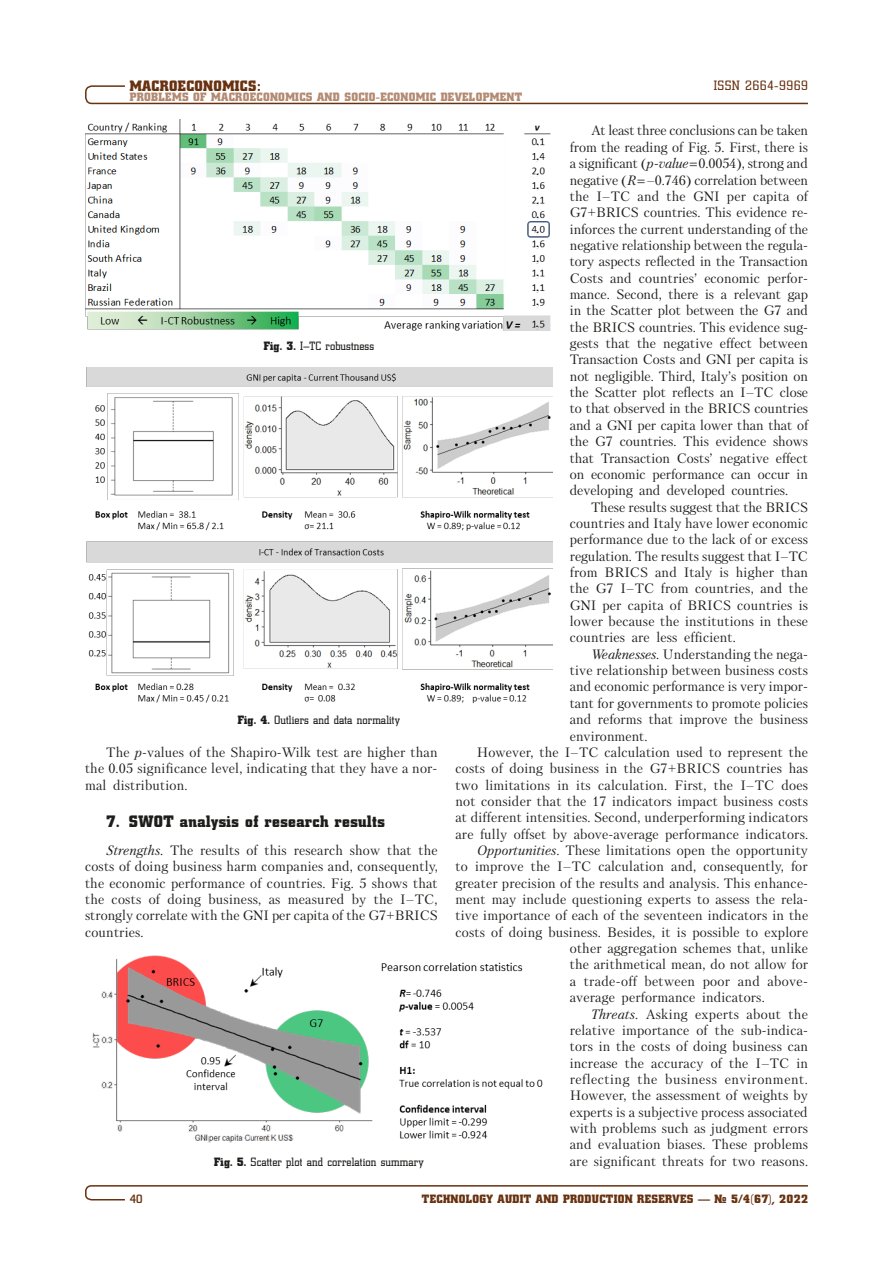
<style>
.page{position:relative;width:893px;height:1276px;background:#fff}
.page>*{position:absolute;margin:0;border:0;box-sizing:border-box;transform-origin:0 0}
.Заголовок_2{font:16.5px "Coliseum Black C";letter-spacing:.025em;color:#1d1d1b}
.t1{font:15px "Coliseum Black C";letter-spacing:.025em;color:#68310f}
.Отсуп_англ{font:13.5px/16.4px "Petersburg C";letter-spacing:.01em;color:#1d1d1b;text-align:justify}
.t2{font:13.5px "Coliseum C";letter-spacing:.03em;color:#68310f}
.t3{font:12.6px/14.5px "Myriad Pro";color:#000;text-align:justify}
.Подпись_рисунка{font:12px "Coliseum C";letter-spacing:.015em;color:#1d1d1b}
.t4{font:12px "Coliseum Black C";letter-spacing:.025em;color:#b38a71}
.t5{font:12px "Coliseum Black C";letter-spacing:.025em;color:#68310f}
.t6{font:700 12px "Coliseum C";color:#68310f}
.s1{font-family:"Coliseum Black C"}
.s2{font-style:italic}
</style>
<div class="page">
<svg style="left:85px;top:85px;width:723px;height:20px"></svg>
<svg style="left:85px;top:1185px;width:723px;height:16px"></svg>
<img style="left:85px;top:119px;width:465px;height:212px">
<svg style="left:535px;top:158px;width:3px;height:4px"></svg>
<svg style="left:535px;top:187px;width:3px;height:4px"></svg>
<svg style="left:535px;top:216px;width:3px;height:4px"></svg>
<svg style="left:535px;top:245px;width:3px;height:4px"></svg>
<svg style="left:535px;top:274px;width:3px;height:4px"></svg>
<svg style="left:535px;top:325px;width:3px;height:4px"></svg>
<img style="left:86px;top:368px;width:467px;height:336px">
<img style="left:92px;top:955px;width:451px;height:188px">
<p class="t1" style="left:130px;top:77px;width:132px">MACROECONOMICS:</p>
<p class="t4" style="left:130px;top:90px;width:394px">PROBLEMS OF MACROECONOMICS AND SOCIO-ECONOMIC DEVELOPMENT</p>
<p class="t2" style="left:714px;top:78px;width:96px">ISSN 2664-9969</p>
<p class="Подпись_рисунка" style="left:264px;top:339px;width:112px"><span class="s1">Fig. 3.</span> I–TC robustness</p>
<p class="Подпись_рисунка" style="left:238px;top:712px;width:164px"><span class="s1">Fig. 4.</span> Outliers and data normality</p>
<p class="Отсуп_англ" style="left:85px;top:744px;width:354px;text-indent:21px">The <span class="s2">p</span>-values of the Shapiro-Wilk test are higher than the 0.05 significance level, indicating that they have a nor&shy;mal distribution.</p>
<p class="Заголовок_2" style="left:106px;top:812px;width:280px">7. SWOT analysis of research results</p>
<p class="Отсуп_англ" style="left:85px;top:842px;width:354px;text-indent:21px"><span class="s2">Strengths.</span> The results of this research show that the costs of doing business harm companies and, consequently, the economic performance of countries. Fig. 5 shows that the costs of doing business, as measured by the I–TC, strongly correlate with the GNI per capita of the G7+BRICS countries.</p>
<p class="Подпись_рисунка" style="left:214px;top:1155px;width:211px"><span class="s1">Fig. 5.</span> Scatter plot and correlation summary</p>
<p class="Отсуп_англ" style="left:570px;top:122px;width:240px;text-indent:21px">At least three conclusions can be taken from the reading of Fig. 5. First, there is a significant (<span class="s2">p-value</span> 0.0054), strong and negative (<span class="s2">R</span> –0.746) correlation between the I–TC and the GNI per capita of G7+BRICS countries. This evidence re&shy;inforces the current understanding of the negative relationship between the regula&shy;tory aspects reflected in the Transaction Costs and countries’ economic perfor&shy;mance. Second, there is a relevant gap in the Scatter plot between the G7 and the BRICS countries. This evidence sug&shy;gests that the negative effect between Transaction Costs and GNI per capita is not negligible. Third, Italy’s position on the Scatter plot reflects an I–TC close to that observed in the BRICS countries and a GNI per capita lower than that of the G7 countries. This evidence shows that Transaction Costs’ negative effect on economic performance can occur in developing and developed countries.</p>
<p class="Отсуп_англ" style="left:570px;top:498px;width:240px;text-indent:21px">These results suggest that the BRICS countries and Italy have lower economic performance due to the lack of or excess regulation. The results suggest that I–TC from BRICS and Italy is higher than the G7 I–TC from countries, and the GNI per capita of BRICS countries is lower because the institutions in these countries are less efficient.</p>
<p class="Отсуп_англ" style="left:570px;top:646px;width:240px;text-indent:21px"><span class="s2">Weaknesses.</span> Understanding the nega&shy;tive relationship between business costs and economic performance is very impor&shy;tant for governments to promote policies and reforms that improve the business environment.</p>
<p class="Отсуп_англ" style="left:455px;top:744px;width:354px;text-indent:21px">However, the I–TC calculation used to represent the costs of doing business in the G7+BRICS countries has two limitations in its calculation. First, the I–TC does not consider that the 17 indicators impact business costs at different intensities. Second, underperforming indicators are fully offset by above-average performance indicators.</p>
<p class="Отсуп_англ" style="left:477px;top:842px;width:333px"><span class="s2">Opportunities</span>. These limitations open the opportunity</p>
<p class="Отсуп_англ" style="left:455px;top:858px;width:354px">to improve the I–TC calculation and, consequently, for</p>
<p class="Отсуп_англ" style="left:455px;top:874px;width:354px">greater precision of the results and analysis. This enhance-</p>
<p class="Отсуп_англ" style="left:455px;top:891px;width:354px">ment may include questioning experts to assess the rela-</p>
<p class="Отсуп_англ" style="left:455px;top:907px;width:354px">tive importance of each of the seventeen indicators in the</p>
<p class="Отсуп_англ" style="left:455px;top:923px;width:354px">costs of doing business. Besides, it is possible to explore</p>
<p class="Отсуп_англ" style="left:570px;top:940px;width:240px">other aggregation schemes that, unlike</p>
<p class="Отсуп_англ" style="left:570px;top:956px;width:240px">the arithmetical mean, do not allow for</p>
<p class="Отсуп_англ" style="left:570px;top:972px;width:240px">a trade-off between poor and above-</p>
<p class="Отсуп_англ" style="left:570px;top:989px;width:196px">average performance indicators.</p>
<p class="Отсуп_англ" style="left:570px;top:1005px;width:240px;text-indent:21px"><span class="s2">Threats.</span> Asking experts about the relative importance of the sub-indica&shy;tors in the costs of doing business can increase the accuracy of the I–TC in reflecting the business environment.<br>However, the assessment of weights by experts is a subjective process associated with problems such as judgment errors and evaluation biases. These problems are significant threats for two reasons.</p>
<p class="t3" style="left:536px;top:133px;width:4px">. . . . . . . . . . . .</p>
<p class="t3" style="left:536px;top:316px;width:4px">.</p>
<p class="t6" style="left:130px;top:1191px;width:14px">40</p>
<p class="t5" style="left:422px;top:1191px;width:387px">TECHNOLOGY AUDIT AND PRODUCTION RESERVES — № 5/4(67), 2022</p>
</div>
